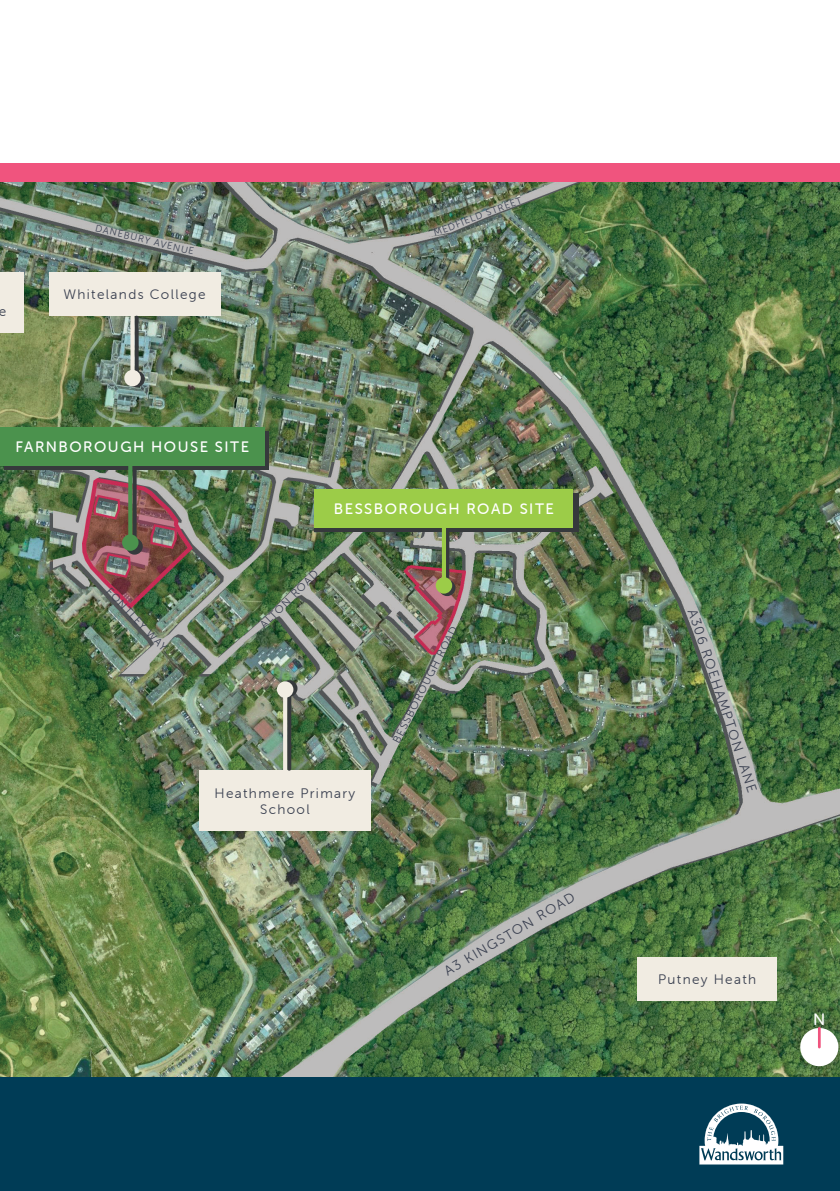
<style>
.page{position:relative;width:840px;height:1191px;background:#fff}
.page>*{position:absolute;margin:0;border:0;box-sizing:border-box;transform-origin:0 0}
.t1{font:16.4px "Museo Sans Rounded 500";color:#fff}
.t2{font:15px "Museo Sans Rounded 500";letter-spacing:.1em;color:#fff}
.t3{font:13.8px/16.4px "Museo Sans Rounded 300";letter-spacing:.1em;color:#3b4151;text-align:center}
.t4{font:11px "Museo Sans Rounded 300";color:#3b4151}
.t5{font:9.6px "Museo Sans Rounded 300";color:#3b4151}
</style>
<div class="page">
<img style="left:0;top:181px;width:839px;height:896px">
<svg style="left:4px;top:431px;width:265px;height:38px"></svg>
<svg style="left:132px;top:465px;width:4px;height:71px"></svg>
<svg style="left:126px;top:538px;width:17px;height:16px"></svg>
<div style="left:0;top:427px;width:265px;height:38px;background:#4b924d"></div>
<svg style="left:128px;top:465px;width:4px;height:69px"></svg>
<div style="left:122px;top:534px;width:16px;height:17px;background:#4b924d;border-radius:50%"></div>
<div style="left:637px;top:957px;width:139px;height:43px;background:#f1ece2"></div>
<div style="left:0;top:272px;width:23px;height:61px;background:#f1ece2"></div>
<div style="left:49px;top:272px;width:171px;height:43px;background:#f1ece2"></div>
<div style="left:199px;top:770px;width:171px;height:61px;background:#f1ece2"></div>
<div style="left:314px;top:494px;width:264px;height:38px;background:linear-gradient(to right,#36393c,#36393c)"></div>
<hr style="left:445px;top:505px;width:4px;height:83px;background:#36393c">
<svg style="left:438px;top:579px;width:17px;height:17px"></svg>
<div style="left:314px;top:489px;width:259px;height:38px;background:#9ccc48"></div>
<div style="left:441px;top:523px;width:5px;height:62px;background:#9ccc48"></div>
<div style="left:435px;top:577px;width:17px;height:16px;background:#9ccc48;border-radius:50%"></div>
<div style="left:134px;top:318px;width:5px;height:61px;background:#36393c"></div>
<div style="left:128px;top:371px;width:17px;height:16px;background:#36393c;border-radius:50%"></div>
<svg style="left:130px;top:315px;width:4px;height:55px"></svg>
<div style="left:124px;top:370px;width:17px;height:16px;background:#f1ece2;border-radius:50%"></div>
<svg style="left:287px;top:696px;width:4px;height:72px"></svg>
<svg style="left:281px;top:680px;width:16px;height:16px"></svg>
<svg style="left:283px;top:698px;width:4px;height:72px"></svg>
<div style="left:277px;top:681px;width:16px;height:17px;background:#f1ece2;border-radius:50%"></div>
<svg style="left:797px;top:1025px;width:42px;height:43px"></svg>
<hr style="left:817px;top:1028px;width:3px;height:19px;background:#f0547e">
<div style="left:0;top:163px;width:839px;height:18px;background:#f0547e"></div>
<div style="left:0;top:1077px;width:839px;height:114px;background:#003c56"></div>
<svg style="left:699px;top:1103px;width:83px;height:61px"></svg>
<p class="t3" style="left:-1px;top:303px;width:9px">e</p>
<p class="t5" style="left:97px;top:222px;width:102px;rotate:14deg">DANEBURY AVENUE</p>
<p class="t3" style="left:63px;top:286px;width:144px">Whitelands College</p>
<p class="t5" style="left:432px;top:228px;width:95px;rotate:-21deg">MEDFIELD STREET</p>
<p class="t2" style="left:16px;top:438px;width:235px">FARNBOROUGH HOUSE SITE</p>
<p class="t2" style="left:334px;top:500px;width:221px">BESSBOROUGH ROAD SITE</p>
<p class="t4" style="left:113px;top:585px;width:84px;rotate:47deg">FONTLEY WAY</p>
<p class="t4" style="left:257px;top:622px;width:79px;rotate:-45deg">ALTON ROAD</p>
<p class="t4" style="left:390px;top:739px;width:131px;rotate:-63deg">BESSBOROUGH ROAD</p>
<p class="t3" style="left:214px;top:784px;width:142px">Heathmere Primary<br>School</p>
<p class="t3" style="left:441px;top:965px;width:151px;rotate:-31deg">A3 KINGSTON ROAD</p>
<p class="t3" style="left:700px;top:606px;width:194px;rotate:72deg">A306 ROEHAMPTON LANE</p>
<p class="t3" style="left:657px;top:971px;width:99px">Putney Heath</p>
<p class="t1" style="left:812px;top:1010px;width:14px">N</p>
</div>
